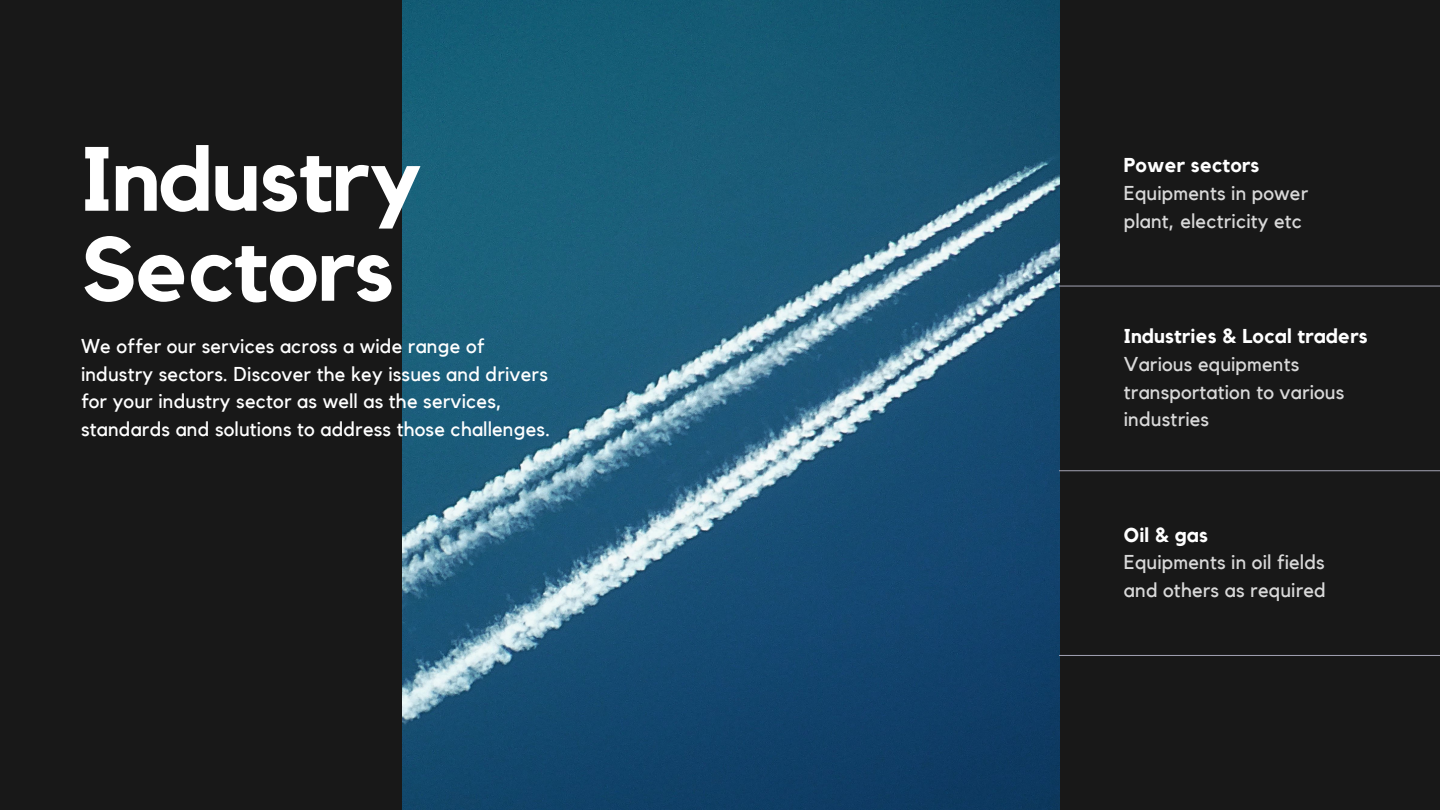
<style>
.page{position:relative;width:1440px;height:810px;background:#181818}
.page>*{position:absolute;margin:0;border:0;box-sizing:border-box;transform-origin:0 0}
.t1{font:700 90px/90px "Kollektif";letter-spacing:-.01em;color:#fff}
.t2{font:20px/27.8px "Kollektif";letter-spacing:.01em;color:#fff}
.t3{font:20px/27.8px "Kollektif";letter-spacing:.01em;color:#d9d9d9}
.t4{font:700 20px "Kollektif";letter-spacing:.01em;color:#fff}
</style>
<div class="page">
<img style="left:402px;top:0;width:657px;height:810px">
<hr style="left:1059px;top:286px;width:381px;height:1px;background:#a4a4b4">
<hr style="left:1059px;top:470px;width:381px;height:1px;background:#a4a4b4">
<hr style="left:1059px;top:655px;width:381px;height:1px;background:#a4a4b4">
<h1 class="t1" style="left:81px;top:138px;width:342px">Industry<br>Sectors</h1>
<p class="t2" style="left:81px;top:333px;width:471px">We offer our services across a wide range of industry sectors. Discover the key issues and drivers for your industry sector as well as the services, standards and solutions to address those challenges.</p>
<p class="t4" style="left:1124px;top:156px;width:137px">Power sectors</p>
<p class="t3" style="left:1124px;top:180px;width:186px">Equipments in power plant, electricity etc</p>
<p class="t4" style="left:1124px;top:327px;width:245px">Industries &amp; Local traders</p>
<p class="t3" style="left:1124px;top:351px;width:222px">Various equipments transportation to various industries</p>
<p class="t4" style="left:1124px;top:526px;width:86px">Oil &amp; gas</p>
<p class="t3" style="left:1124px;top:549px;width:203px">Equipments in oil fields and others as required</p>
</div>
